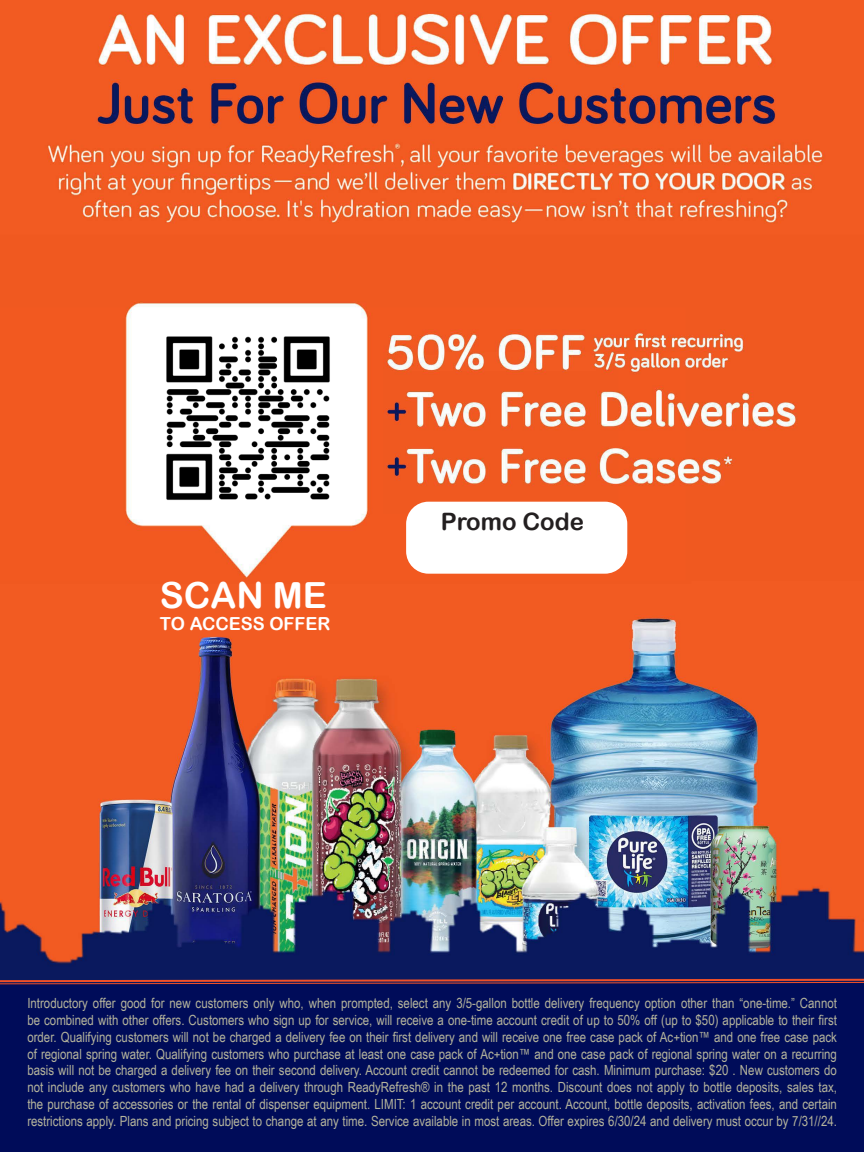
<style>
.page{position:relative;width:864px;height:1152px;background:#fff}
.page>*{position:absolute;margin:0;border:0;box-sizing:border-box;transform-origin:0 0}
.t1{font:36px "Arial Rounded MT Bold";color:#fff}
.t2{font:24px "Arial Rounded MT Bold";color:#231f20}
.t3{font:18px "Arial Rounded MT Bold";color:#fff}
.t4{font:14px/16.8px "Arial Narrow";color:#b5b49c;text-align:justify}
</style>
<div class="page">
<img style="left:0;top:0;width:864px;height:978px">
<div style="left:0;top:984px;width:864px;height:168px;background:#000c59"></div>
<svg style="left:0;top:978px;width:864px;height:7px;background:#6a2d45"></svg>
<img style="left:147px;top:317px;width:202px;height:202px">
<div style="left:406px;top:502px;width:221px;height:72px;background:#fff;border-radius:22px"></div>
<p class="t1" style="left:160px;top:574px;width:168px">SCAN ME</p>
<p class="t3" style="left:160px;top:613px;width:172px">TO ACCESS OFFER</p>
<p class="t2" style="left:441px;top:508px;width:145px">Promo Code</p>
<p class="t4" style="left:27px;top:994px;width:811px">Introductory offer good for new customers only who, when prompted, select any 3/5-gallon bottle delivery frequency option other than “one-time.” Cannot be combined with other offers. Customers who sign up for service, will receive a one-time account credit of up to 50% off (up to $50) applicable to their first order. Qualifying customers will not be charged a delivery fee on their first delivery and will receive one free case pack of Ac+tion™ and one free case pack of regional spring water. Qualifying customers who purchase at least one case pack of Ac+tion™ and one case pack of regional spring water on a recurring basis will not be charged a delivery fee on their second delivery. Account credit cannot be redeemed for cash. Minimum purchase: $20 . New customers do not include any customers who have had a delivery through ReadyRefresh® in the past 12 months. Discount does not apply to bottle deposits, sales tax, the purchase of accessories or the rental of dispenser equipment. LIMIT: 1 account credit per account. Account, bottle deposits, activation fees, and certain restrictions apply. Plans and pricing subject to change at any time. Service available in most areas. Offer expires 6/30/24 and delivery must occur by 7/31//24.</p>
</div>
